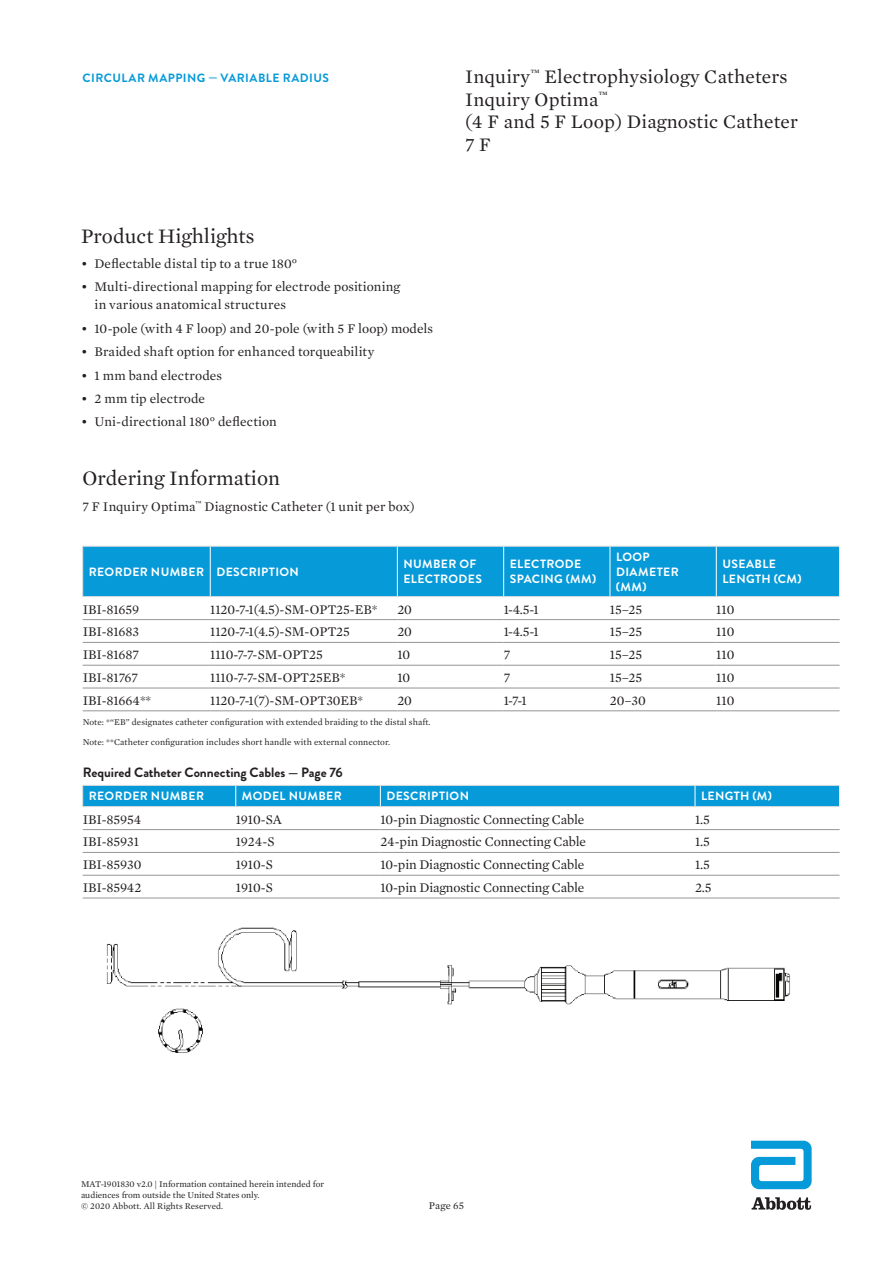
<style>
.page{position:relative;width:893px;height:1263px;background:#fff}
.page>*{position:absolute;margin:0;border:0;box-sizing:border-box;transform-origin:0 0}
.t1{font:21px "Mercury Text G1";color:#231f20}
.t2{font:19.5px/22.5px "Mercury Text G1";letter-spacing:.01em;color:#231f20}
.t3{font:13.5px "Mercury Text G1";letter-spacing:-.01em;color:#231f20}
.t4{font:13.5px/18px "Mercury Text G1";letter-spacing:.01em;color:#231f20}
.t5{font:700 13.5px "Brandon Grotesque";color:#231f20}
.t6{font:700 12px/15px "Brandon Grotesque";letter-spacing:.03em;color:#fff}
.t7{font:700 12px "Brandon Grotesque";letter-spacing:.04em;color:#069ad9}
.t8{font:10.5px "Mercury Text G1";letter-spacing:.015em;color:#231f20}
.t9{font:9px/10.8px "Mercury Text G1";letter-spacing:.01em;color:#231f20}
</style>
<div class="page">
<svg style="left:751px;top:1141px;width:61px;height:48px"></svg>
<svg style="left:752px;top:1197px;width:59px;height:13px"></svg>
<img style="left:106px;top:927px;width:684px;height:126px">
<div style="left:83px;top:547px;width:756px;height:49px;background:#069ad9"></div>
<hr style="left:83px;top:619px;width:127px;height:1px;background:#939598">
<hr style="left:210px;top:619px;width:187px;height:1px;background:#939598">
<hr style="left:397px;top:619px;width:107px;height:1px;background:#939598">
<hr style="left:504px;top:619px;width:106px;height:1px;background:#939598">
<hr style="left:610px;top:619px;width:106px;height:1px;background:#939598">
<hr style="left:716px;top:619px;width:124px;height:1px;background:#939598">
<hr style="left:83px;top:642px;width:127px;height:1px;background:#939598">
<hr style="left:210px;top:642px;width:187px;height:1px;background:#939598">
<hr style="left:397px;top:642px;width:107px;height:1px;background:#939598">
<hr style="left:504px;top:642px;width:106px;height:1px;background:#939598">
<hr style="left:610px;top:642px;width:106px;height:1px;background:#939598">
<hr style="left:716px;top:642px;width:124px;height:1px;background:#939598">
<hr style="left:83px;top:665px;width:127px;height:1px;background:#939598">
<hr style="left:210px;top:665px;width:187px;height:1px;background:#939598">
<hr style="left:397px;top:665px;width:107px;height:1px;background:#939598">
<hr style="left:504px;top:665px;width:106px;height:1px;background:#939598">
<hr style="left:610px;top:665px;width:106px;height:1px;background:#939598">
<hr style="left:716px;top:665px;width:124px;height:1px;background:#939598">
<hr style="left:83px;top:688px;width:127px;height:1px;background:#939598">
<hr style="left:210px;top:688px;width:187px;height:1px;background:#939598">
<hr style="left:397px;top:688px;width:107px;height:1px;background:#939598">
<hr style="left:504px;top:688px;width:106px;height:1px;background:#939598">
<hr style="left:610px;top:688px;width:106px;height:1px;background:#939598">
<hr style="left:716px;top:688px;width:124px;height:1px;background:#939598">
<hr style="left:210px;top:546px;width:1px;height:50px;background:#fff">
<hr style="left:397px;top:546px;width:1px;height:50px;background:#fff">
<hr style="left:503px;top:546px;width:1px;height:50px;background:#fff">
<hr style="left:610px;top:546px;width:1px;height:50px;background:#fff">
<hr style="left:716px;top:546px;width:1px;height:50px;background:#fff">
<hr style="left:82px;top:546px;width:128px;height:1px;background:#dcdddf">
<hr style="left:82px;top:546px;width:1px;height:50px;background:#dcdddf">
<hr style="left:210px;top:546px;width:187px;height:1px;background:#dcdddf">
<hr style="left:397px;top:546px;width:107px;height:1px;background:#dcdddf">
<hr style="left:504px;top:546px;width:106px;height:1px;background:#dcdddf">
<hr style="left:610px;top:546px;width:106px;height:1px;background:#dcdddf">
<hr style="left:716px;top:546px;width:124px;height:1px;background:#dcdddf">
<hr style="left:82px;top:596px;width:128px;height:1px;background:#dcdddf">
<hr style="left:210px;top:596px;width:187px;height:1px;background:#dcdddf">
<hr style="left:397px;top:596px;width:107px;height:1px;background:#dcdddf">
<hr style="left:504px;top:596px;width:106px;height:1px;background:#dcdddf">
<hr style="left:610px;top:596px;width:106px;height:1px;background:#dcdddf">
<hr style="left:716px;top:596px;width:124px;height:1px;background:#dcdddf">
<hr style="left:839px;top:546px;width:1px;height:50px;background:#fff">
<hr style="left:83px;top:710px;width:127px;height:1px;background:#939598">
<hr style="left:210px;top:710px;width:187px;height:1px;background:#939598">
<hr style="left:397px;top:710px;width:107px;height:1px;background:#939598">
<hr style="left:504px;top:710px;width:106px;height:1px;background:#939598">
<hr style="left:610px;top:710px;width:106px;height:1px;background:#939598">
<hr style="left:716px;top:710px;width:124px;height:1px;background:#939598">
<hr style="left:83px;top:852px;width:153px;height:1px;background:#939598">
<hr style="left:236px;top:852px;width:144px;height:1px;background:#939598">
<hr style="left:380px;top:852px;width:315px;height:1px;background:#939598">
<hr style="left:695px;top:852px;width:145px;height:1px;background:#939598">
<hr style="left:83px;top:875px;width:153px;height:1px;background:#939598">
<hr style="left:83px;top:898px;width:153px;height:1px;background:#939598">
<hr style="left:236px;top:875px;width:144px;height:1px;background:#939598">
<hr style="left:236px;top:898px;width:144px;height:1px;background:#939598">
<hr style="left:380px;top:875px;width:315px;height:1px;background:#939598">
<hr style="left:380px;top:898px;width:315px;height:1px;background:#939598">
<hr style="left:695px;top:875px;width:145px;height:1px;background:#939598">
<hr style="left:695px;top:898px;width:145px;height:1px;background:#939598">
<hr style="left:83px;top:829px;width:153px;height:1px;background:#939598">
<hr style="left:236px;top:829px;width:144px;height:1px;background:#939598">
<hr style="left:380px;top:829px;width:315px;height:1px;background:#939598">
<hr style="left:695px;top:829px;width:145px;height:1px;background:#939598">
<svg style="left:82px;top:785px;width:758px;height:22px;background:#19a0d9"></svg>
<p class="t7" style="left:83px;top:69px;width:248px">CIRCULAR MAPPING — VARIABLE RADIUS</p>
<h1 class="t1" style="left:81px;top:221px;width:175px">Product Highlights</h1>
<p class="t4" style="left:81px;top:254px;width:218px">• Deflectable distal tip to a true 180°</p>
<p class="t4" style="left:94px;top:277px;width:307px;text-indent:-14px">• Multi-directional mapping for electrode positioning in various anatomical structures</p>
<p class="t3" style="left:81px;top:318px;width:354px">• 10-pole (with 4 F loop) and 20-pole (with 5 F loop) models</p>
<p class="t3" style="left:81px;top:342px;width:295px">• Braided shaft option for enhanced torqueability</p>
<p class="t4" style="left:81px;top:365px;width:143px">• 1 mm band electrodes</p>
<p class="t4" style="left:81px;top:389px;width:126px">• 2 mm tip electrode</p>
<p class="t4" style="left:81px;top:412px;width:197px">• Uni-directional 180° deflection</p>
<h1 class="t1" style="left:82px;top:462px;width:199px">Ordering Information</h1>
<p class="t4" style="left:82px;top:497px;width:334px">7 F Inquiry Optima<sup>™</sup> Diagnostic Catheter (1 unit per box)</p>
<h2 class="t2" style="left:465px;top:64px;width:334px">Inquiry<sup>™</sup> Electrophysiology Catheters<br>Inquiry Optima<sup>™<br></sup>(4 F and 5 F Loop) Diagnostic Catheter<br>7 F</h2>
<p class="t6" style="left:89px;top:564px;width:212px">REORDER NUMBER DESCRIPTION</p>
<p class="t6" style="left:403px;top:557px;width:80px">NUMBER OF<br>ELECTRODES</p>
<p class="t6" style="left:510px;top:557px;width:88px">ELECTRODE<br>SPACING (MM)</p>
<p class="t6" style="left:616px;top:549px;width:64px">LOOP<br>DIAMETER (MM)</p>
<p class="t6" style="left:722px;top:557px;width:81px">USEABLE<br>LENGTH (CM)</p>
<p class="t3" style="left:83px;top:599px;width:58px">IBI-81659</p>
<p class="t3" style="left:210px;top:599px;width:169px">1120-7-1(4.5)-SM-OPT25-EB*</p>
<p class="t3" style="left:397px;top:599px;width:16px">20</p>
<p class="t3" style="left:504px;top:599px;width:37px">1-4.5-1</p>
<p class="t3" style="left:610px;top:599px;width:34px">15–25</p>
<p class="t3" style="left:716px;top:599px;width:20px">110</p>
<p class="t3" style="left:83px;top:622px;width:58px">IBI-81683</p>
<p class="t3" style="left:210px;top:622px;width:141px">1120-7-1(4.5)-SM-OPT25</p>
<p class="t3" style="left:397px;top:622px;width:16px">20</p>
<p class="t3" style="left:504px;top:622px;width:37px">1-4.5-1</p>
<p class="t3" style="left:610px;top:622px;width:34px">15–25</p>
<p class="t3" style="left:716px;top:622px;width:20px">110</p>
<p class="t3" style="left:83px;top:645px;width:58px">IBI-81687</p>
<p class="t3" style="left:210px;top:645px;width:114px">1110-7-7-SM-OPT25</p>
<p class="t3" style="left:397px;top:645px;width:14px">10</p>
<p class="t3" style="left:504px;top:645px;width:8px">7</p>
<p class="t3" style="left:610px;top:645px;width:34px">15–25</p>
<p class="t3" style="left:716px;top:645px;width:20px">110</p>
<p class="t3" style="left:83px;top:668px;width:57px">IBI-81767</p>
<p class="t3" style="left:210px;top:668px;width:137px">1110-7-7-SM-OPT25EB*</p>
<p class="t3" style="left:397px;top:668px;width:14px">10</p>
<p class="t3" style="left:504px;top:668px;width:8px">7</p>
<p class="t3" style="left:610px;top:668px;width:34px">15–25</p>
<p class="t3" style="left:716px;top:668px;width:20px">110</p>
<p class="t3" style="left:83px;top:691px;width:70px">IBI-81664**</p>
<p class="t3" style="left:210px;top:691px;width:154px">1120-7-1(7)-SM-OPT30EB*</p>
<p class="t3" style="left:397px;top:691px;width:16px">20</p>
<p class="t3" style="left:504px;top:691px;width:25px">1-7-1</p>
<p class="t3" style="left:610px;top:691px;width:37px">20–30</p>
<p class="t3" style="left:716px;top:691px;width:20px">110</p>
<p class="t9" style="left:83px;top:716px;width:349px">Note: *“EB” designates catheter configuration with extended braiding to the distal shaft.</p>
<p class="t9" style="left:83px;top:736px;width:309px">Note: **Catheter configuration includes short handle with external connector.</p>
<p class="t5" style="left:83px;top:762px;width:262px">Required Catheter Connecting Cables — Page 76</p>
<p class="t6" style="left:89px;top:789px;width:117px">REORDER NUMBER</p>
<p class="t6" style="left:242px;top:789px;width:101px">MODEL NUMBER</p>
<p class="t6" style="left:386px;top:789px;width:84px">DESCRIPTION</p>
<p class="t6" style="left:701px;top:789px;width:72px">LENGTH (M)</p>
<p class="t3" style="left:83px;top:809px;width:60px">IBI-85954</p>
<p class="t3" style="left:236px;top:809px;width:48px">1910-SA</p>
<p class="t3" style="left:380px;top:809px;width:206px">10-pin Diagnostic Connecting Cable</p>
<p class="t3" style="left:695px;top:809px;width:16px">1.5</p>
<p class="t3" style="left:83px;top:832px;width:58px">IBI-85931</p>
<p class="t3" style="left:236px;top:832px;width:41px">1924-S</p>
<p class="t3" style="left:380px;top:832px;width:207px">24-pin Diagnostic Connecting Cable</p>
<p class="t3" style="left:695px;top:832px;width:16px">1.5</p>
<p class="t3" style="left:83px;top:855px;width:60px">IBI-85930</p>
<p class="t3" style="left:236px;top:855px;width:39px">1910-S</p>
<p class="t3" style="left:380px;top:855px;width:206px">10-pin Diagnostic Connecting Cable</p>
<p class="t3" style="left:695px;top:855px;width:16px">1.5</p>
<p class="t3" style="left:83px;top:878px;width:60px">IBI-85942</p>
<p class="t3" style="left:236px;top:878px;width:39px">1910-S</p>
<p class="t3" style="left:380px;top:878px;width:206px">10-pin Diagnostic Connecting Cable</p>
<p class="t3" style="left:695px;top:878px;width:18px">2.5</p>
<p class="t9" style="left:81px;top:1178px;width:245px">MAT-1901830 v2.0 | Information contained herein intended for audiences from outside the United States only.<br>© 2020 Abbott. All Rights Reserved.</p>
<p class="t8" style="left:429px;top:1198px;width:37px">Page 65</p>
</div>
